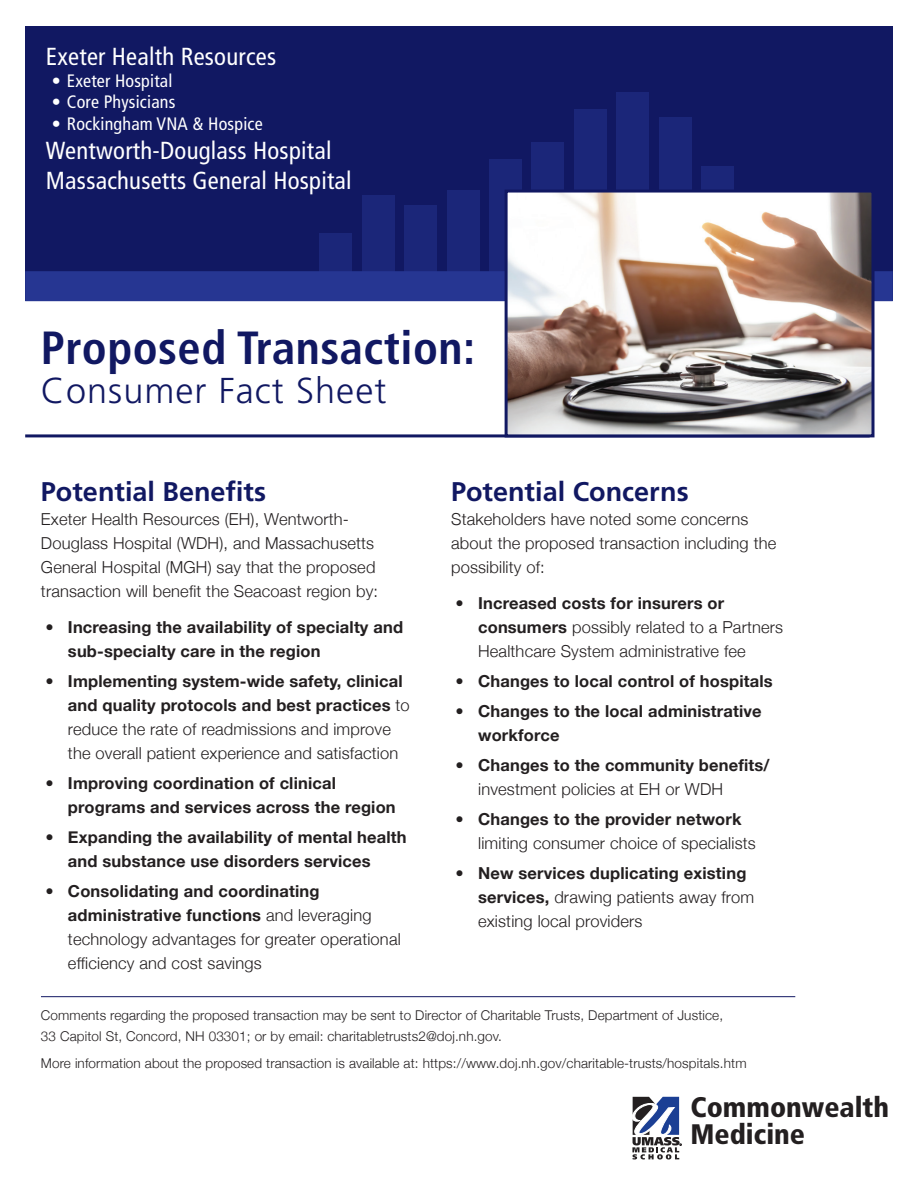
<style>
.page{position:relative;width:918px;height:1188px;background:#fff}
.page>*{position:absolute;margin:0;border:0;box-sizing:border-box;transform-origin:0 0}
.t1{font:700 condensed 46.5px "Frutiger LT Std";letter-spacing:.01em;color:#111862}
.t2{font:300 36px "Frutiger LT Std";letter-spacing:.03em;color:#111862}
.t3{font:900 condensed 28.2px/27px "Frutiger LT Std";color:#231f20}
.Head_-_Sections{font:700 27px "Frutiger LT Std";color:#111862}
.t4{font:condensed 24.6px/29.5px "Frutiger LT Std";letter-spacing:.01em;color:#fff}
.t5{font:condensed 18px "Frutiger LT Std";letter-spacing:.01em;color:#fff}
.Body_Copy{font:300 16.5px/24px "Helvetica Neue";letter-spacing:.01em;color:#231f20}
.t6{font:700 16.5px/24px "Helvetica Neue";letter-spacing:.01em;color:#231f20}
.Body_Copy-2{font:300 13.5px/21px "Helvetica Neue";letter-spacing:.01em;color:#231f20}
.s1{font-weight:300}
.s2{font-weight:700}
</style>
<div class="page">
<div style="left:25px;top:26px;width:868px;height:275px;background:#111862"></div>
<div style="left:574px;top:109px;width:33px;height:186px;background:#1b2679"></div>
<div style="left:659px;top:117px;width:33px;height:178px;background:#1b2679"></div>
<div style="left:532px;top:143px;width:32px;height:152px;background:#1b2679"></div>
<div style="left:489px;top:159px;width:33px;height:136px;background:#1b2679"></div>
<div style="left:701px;top:166px;width:33px;height:129px;background:#1b2679"></div>
<div style="left:447px;top:191px;width:32px;height:104px;background:#1b2679"></div>
<div style="left:362px;top:195px;width:32px;height:100px;background:#1b2679"></div>
<div style="left:404px;top:205px;width:33px;height:90px;background:#1b2679"></div>
<div style="left:320px;top:233px;width:32px;height:62px;background:#1b2679"></div>
<div style="left:617px;top:92px;width:32px;height:203px;background:#1b2679"></div>
<hr style="left:25px;top:434px;width:845px;height:3px;background:#111862">
<div style="left:25px;top:271px;width:868px;height:30px;background:#263692"></div>
<img style="left:509px;top:194px;width:361px;height:239px">
<div style="left:505px;top:190px;width:369px;height:247px;border:3px solid #111862"></div>
<svg style="left:632px;top:1097px;width:49px;height:63px"></svg>
<hr style="left:41px;top:996px;width:754px;height:1px;background:#111862">
<p class="t4" style="left:46px;top:42px;width:232px">Exeter Health Resources</p>
<p class="t5" style="left:52px;top:70px;width:122px">• Exeter Hospital</p>
<p class="t5" style="left:52px;top:91px;width:125px">• Core Physicians</p>
<p class="t5" style="left:52px;top:113px;width:212px">• Rockingham VNA &amp; Hospice</p>
<p class="t4" style="left:46px;top:136px;width:307px">Wentworth-Douglass Hospital<br>Massachusetts General Hospital</p>
<p class="t1" style="left:41px;top:320px;width:436px">Proposed Transaction:</p>
<p class="t2" style="left:41px;top:370px;width:347px">Consumer Fact Sheet</p>
<p class="Head_-_Sections" style="left:41px;top:476px;width:227px">Potential Benefits</p>
<p class="Body_Copy" style="left:41px;top:506px;width:339px">Exeter Health Resources (EH), Wentworth-Douglass Hospital (WDH), and Massachusetts General Hospital (MGH) say that the proposed transaction will benefit the Seacoast region by:</p>
<p class="t6" style="left:68px;top:616px;width:337px;text-indent:-22px"><span class="s1">•</span> Increasing the availability of specialty and sub-specialty care in the region</p>
<p class="Body_Copy" style="left:68px;top:668px;width:343px;text-indent:-22px">• <span class="s2">Implementing system-wide safety, clinical and quality protocols and best practices</span> to reduce the rate of readmissions and improve the overall patient experience and satisfaction</p>
<p class="t6" style="left:68px;top:772px;width:329px;text-indent:-22px"><span class="s1">•</span> Improving coordination of clinical programs and services across the region</p>
<p class="t6" style="left:68px;top:826px;width:340px;text-indent:-22px"><span class="s1">•</span> Expanding the availability of mental health and substance use disorders services</p>
<p class="Body_Copy" style="left:68px;top:878px;width:334px;text-indent:-22px">• <span class="s2">Consolidating and coordinating administrative functions</span> and leveraging technology advantages for greater operational efficiency and cost savings</p>
<p class="Head_-_Sections" style="left:451px;top:476px;width:239px">Potential Concerns</p>
<p class="Body_Copy" style="left:451px;top:506px;width:327px">Stakeholders have noted some concerns about the proposed transaction including the possibility of:</p>
<p class="Body_Copy" style="left:478px;top:590px;width:307px;text-indent:-22px">• <span class="s2">Increased costs for insurers or consumers</span> possibly related to a Partners<br>Healthcare System administrative fee</p>
<p class="t6" style="left:456px;top:670px;width:319px"><span class="s1">•</span> Changes to local control of hospitals</p>
<p class="t6" style="left:478px;top:700px;width:285px;text-indent:-22px"><span class="s1">•</span> Changes to the local administrative workforce</p>
<p class="t6" style="left:478px;top:754px;width:293px;text-indent:-22px"><span class="s1">•</span> Changes to the community benefits/ <span class="s1">investment policies at EH or WDH</span></p>
<p class="Body_Copy" style="left:478px;top:806px;width:279px;text-indent:-22px">• <span class="s2">Changes to the provider network </span>limiting consumer choice of specialists</p>
<p class="Body_Copy" style="left:478px;top:860px;width:277px;text-indent:-22px">• <span class="s2">New services duplicating existing services,</span> drawing patients away from existing local providers</p>
<p class="Body_Copy-2" style="left:41px;top:1003px;width:684px">Comments regarding the proposed transaction may be sent to Director of Charitable Trusts, Department of Justice,<br>33 Capitol St, Concord, NH 03301; or by email: charitabletrusts2@doj.nh.gov.</p>
<p class="Body_Copy-2" style="left:41px;top:1051px;width:707px">More information about the proposed transaction is available at: https://www.doj.nh.gov/charitable-trusts/hospitals.htm</p>
<h3 class="t3" style="left:691px;top:1094px;width:200px">Commonwealth<br>Medicine</h3>
</div>
